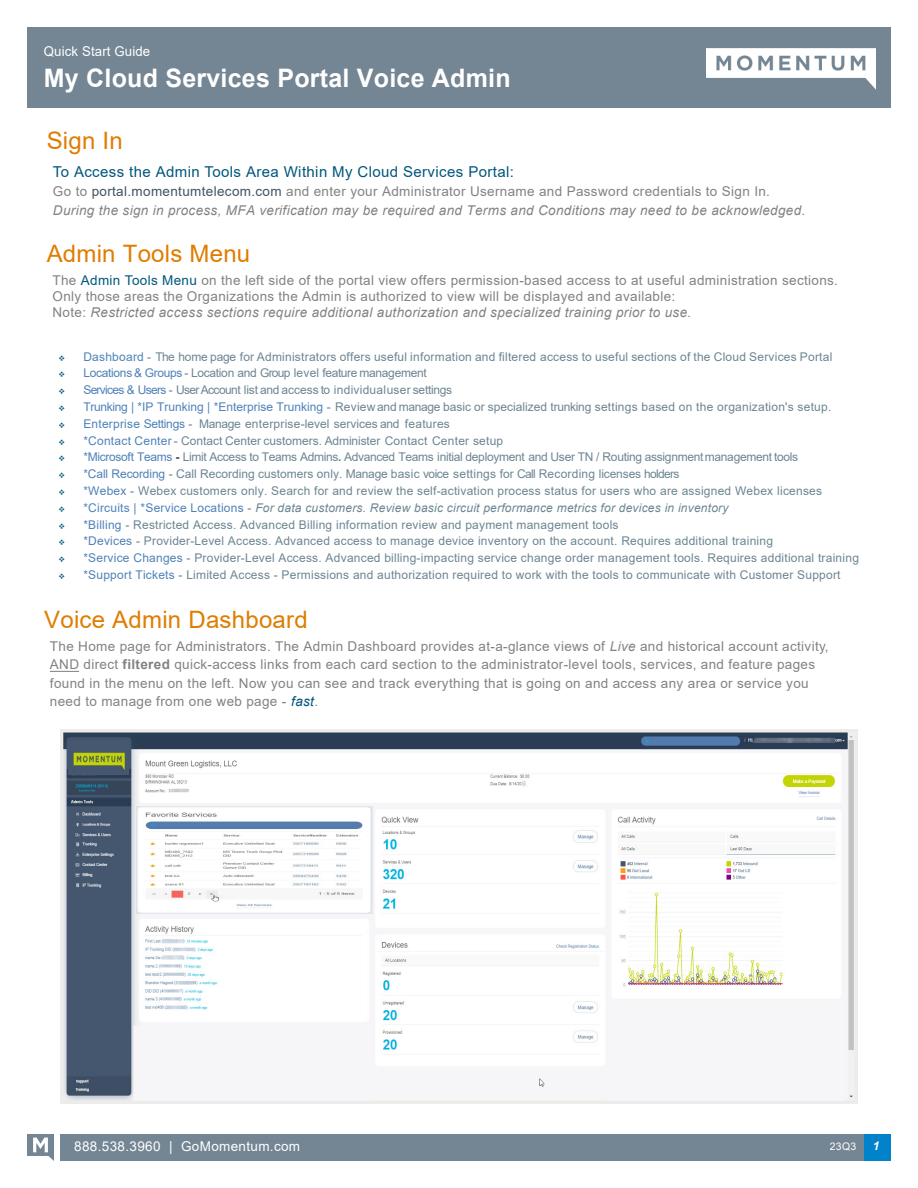
<style>
.page{position:relative;width:918px;height:1188px;background:#fff}
.page>*{position:absolute;margin:0;border:0;box-sizing:border-box;transform-origin:0 0}
.t1{font:700 25.5px "Arial";letter-spacing:.01em;color:#fff}
.Body_Text{font:24px "Arial";letter-spacing:.01em;color:#e07c00}
.Body_Text-2{font:15px "Arial";letter-spacing:.025em;color:#00577d}
.Body_Text-3{font:13.5px/18.5px "Arial";letter-spacing:.025em;color:#818282}
.Body_Text-4{font:italic 13.5px/18.9px "Arial";letter-spacing:.025em;color:#818282}
.t2{font:13.5px "Arial";letter-spacing:.025em;color:#fff}
.t3{font:12px "Arial";letter-spacing:.02em;color:#6c8592}
.t4{font:12px "Arial";color:#6c8592}
.t5{font:12px "Arial";letter-spacing:-.025em;color:#6c8592}
.t6{font:12px "Arial";letter-spacing:.02em;color:#6c8592}
.t7{font:italic 12px "Arial";letter-spacing:.02em;color:#6c8592}
.t8{font:italic 700 12px "Arial";color:#fff}
.t9{font:10.5px "Arial";color:#fff}
.s1{font-style:normal}
.s2{font-style:normal;color:#415364}
.s3{color:#00577d}
.s4{font-style:inherit}
.s5{font-style:italic}
.s6{color:#005279}
.s7{color:#4f81b8}
.s8{color:#000}
.s9{font-weight:700}
.s10{font-style:normal;color:#4f81b8}
.s11{font-style:italic;color:#00577d}
</style>
<div class="page">
<div style="left:61px;top:1134px;width:830px;height:27px;background:#748593"></div>
<svg style="left:27px;top:1134px;width:27px;height:27px"></svg>
<div style="left:864px;top:1134px;width:26px;height:27px;background:#0083ca"></div>
<img style="left:60px;top:729px;width:797px;height:374px">
<div style="left:27px;top:27px;width:864px;height:81px;background:#748593"></div>
<img style="left:707px;top:48px;width:169px;height:42px">
<img style="left:69px;top:742px;width:59px;height:33px">
<svg style="left:50px;top:671px;width:29px;height:1px"></svg>
<img style="left:137px;top:806px;width:235px;height:107px">
<p class="t2" style="left:44px;top:42px;width:108px">Quick Start Guide</p>
<h1 class="t1" style="left:44px;top:60px;width:468px">My Cloud Services Portal Voice Admin</h1>
<p class="Body_Text" style="left:47px;top:124px;width:78px">Sign In</p>
<p class="Body_Text-2" style="left:53px;top:161px;width:463px">To Access the Admin Tools Area Within My Cloud Services Portal:</p>
<p class="Body_Text-4" style="left:53px;top:182px;width:754px"><span class="s1">Go to</span> <span class="s2">portal.momentumtelecom.com</span> <span class="s1">and enter your Administrator Username and Password credentials to Sign In.<br></span>During the sign in process, MFA verification may be required and Terms and Conditions may need to be acknowledged.</p>
<p class="Body_Text" style="left:47px;top:237px;width:205px">Admin Tools Menu</p>
<p class="Body_Text-3" style="left:53px;top:272px;width:787px;line-height:16.2px">The <span class="s3">Admin Tools Menu</span> on the left side of the portal view offers permission-based access to <span class="s4">at</span> useful administration sections<span class="s4">.<br>Only those</span> areas the Organizations the Admin is authorized to view <span class="s4">will be displayed and available</span>:<br>Note: <span class="s5">Restricted access sections require additional authorization and specialized training prior to use.</span></p>
<p class="t6" style="left:59px;top:348px;width:775px"><span class="s6">❖</span> <span class="s7">Dashboard</span> - The home page for Administrators offers useful information and filtered access to useful sections of the Cloud Services Portal</p>
<p class="t5" style="left:59px;top:365px;width:370px"><span class="s6">❖</span> <span class="s7">Locations &amp; Groups</span> - Location and Group level feature management</p>
<p class="t5" style="left:59px;top:382px;width:395px"><span class="s6">❖</span> <span class="s7">Services &amp; Users</span> - UserAccount list and access to individualuser settings</p>
<p class="t4" style="left:59px;top:398px;width:774px"><span class="s6">❖</span> <span class="s7">Trunking | *IP Trunking | *Enterprise Trunking</span> - Review and manage basic or specialized trunking settings based on the organization's setup.</p>
<p class="t4" style="left:59px;top:415px;width:393px"><span class="s6">❖</span> <span class="s7">Enterprise Settings</span> - Manage enterprise-level services and features</p>
<p class="t4" style="left:59px;top:432px;width:446px"><span class="s6">❖</span> <span class="s7">*Contact Center</span> - Contact Center customers. Administer Contact Center setup</p>
<p class="t5" style="left:59px;top:449px;width:741px"><span class="s6">❖</span> <span class="s7">*Microsoft Teams</span> <span class="s8">-</span> Limit Access to Teams Admins<span class="s9">.</span> Advanced Teams <span class="s4">initial deployment and</span> User TN / Routing assignmentmanagement tools</p>
<p class="t4" style="left:59px;top:466px;width:623px"><span class="s6">❖</span> <span class="s7">*Call Recording</span> - <span class="s4">Call Recording customers only.</span> Manage basic voice settings for Call Recording licenses <span class="s4">holders</span></p>
<p class="t3" style="left:59px;top:482px;width:765px"><span class="s6">❖</span> <span class="s7">*Webex</span> - Webex customers only. Search for and review the self-activation process status for users who are assigned Webex licenses</p>
<p class="t7" style="left:59px;top:500px;width:671px"><span class="s6">❖</span> <span class="s10">*Circuits</span> <span class="s10">| *Service Locations</span> <span class="s1">-</span> For data customers. Review basic circuit performance metrics for devices in inventory</p>
<p class="t3" style="left:59px;top:516px;width:562px"><span class="s6">❖</span> <span class="s7">*Billing</span> - Restricted Access. Advanced Billing information review and payment management tools</p>
<p class="t3" style="left:59px;top:533px;width:716px"><span class="s6">❖</span> <span class="s7">*Devices</span> - Provider-Level Access. Advanced access to manage device inventory on the account. Requires additional training</p>
<p class="t3" style="left:59px;top:550px;width:802px"><span class="s6">❖</span> <span class="s7">*Service Changes</span> - Provider-Level Access. Advanced billing-impacting service change order management tools. Requires additional training</p>
<p class="t3" style="left:59px;top:566px;width:784px"><span class="s6">❖</span> <span class="s7">*Support Tickets</span> <span class="s4">-</span> Limited <span class="s4">Access - Permissions</span> and authorization <span class="s4">required to</span> work with <span class="s4">the tools</span> to communicate with Customer Support</p>
<p class="Body_Text" style="left:44px;top:603px;width:265px">Voice Admin Dashboard</p>
<p class="Body_Text-3" style="left:50px;top:637px;width:780px">The Home page for Administrators. The Admin Dashboard provides at-a-glance views of <span class="s5">Live</span> and historical account activity, AND direct <span class="s9">filtered</span> quick-access links from each card section to the administrator-level tools, services, and feature <span class="s4">page</span>s found in the menu on the left. Now you can see <span class="s4">and track</span> everything that is going on and access any area or service you need to manage from one <span class="s4">web</span> page - <span class="s11">fast</span>.</p>
<p class="t2" style="left:74px;top:1137px;width:227px">888.538.3960 | <span class="s4">GoM</span>omentum.com</p>
<p class="t9" style="left:830px;top:1139px;width:28px">2<span class="s4">3</span>Q<span class="s4">3</span></p>
<p class="t8" style="left:873px;top:1138px;width:8px">1</p>
</div>
